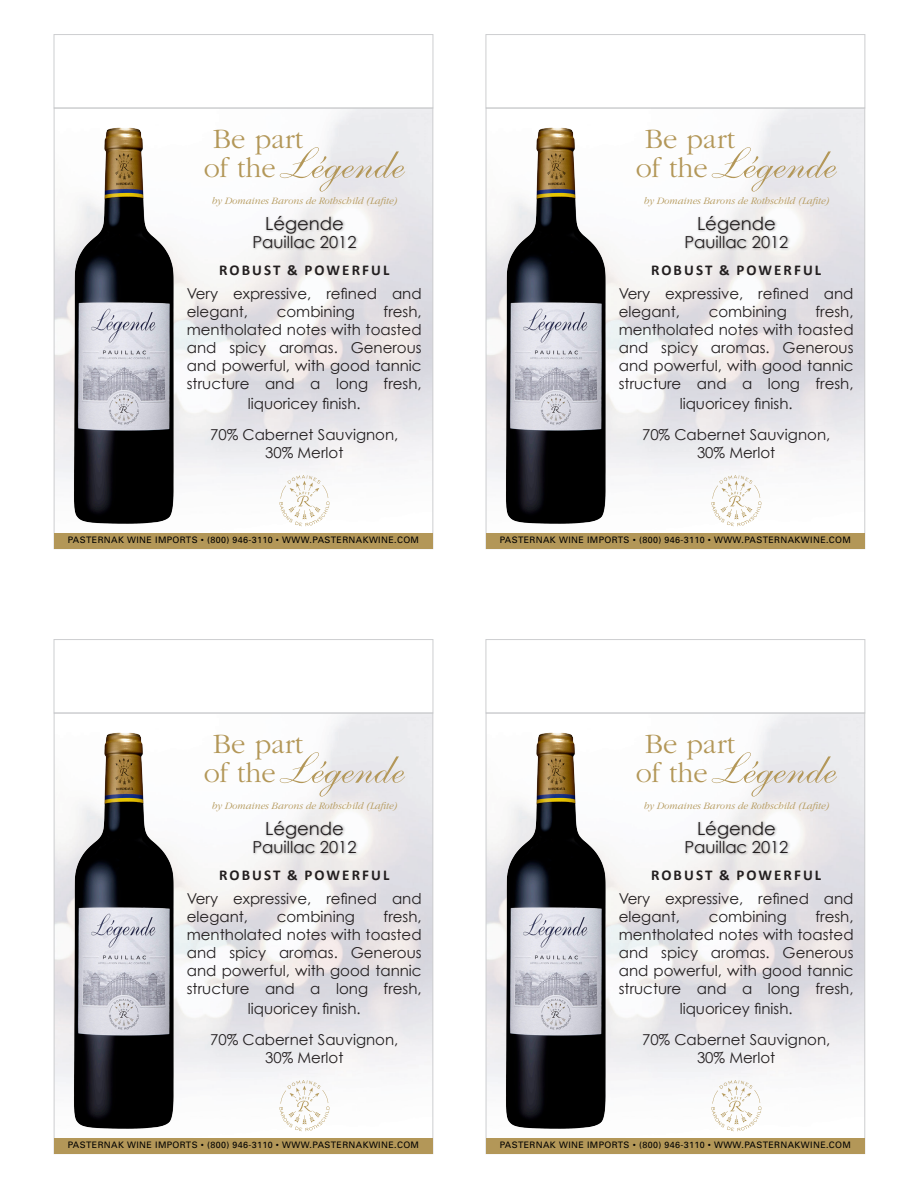
<style>
.page{position:relative;width:918px;height:1188px;background:#fff}
.page>*{position:absolute;margin:0;border:0;box-sizing:border-box;transform-origin:0 0}
.t1{font:300 28.65px "ITC Garamond Std";color:#b39758}
.t2{font:18px "Century Gothic";color:#231f20}
.t3{font:16.5px "Century Gothic";color:#231f20}
.t4{font:15px/18px "Century Gothic";color:#231f20}
.t5{font:700 15px "Calibri";letter-spacing:.14em;color:#231f20}
.t6{font:italic 300 10.2px "ITC Garamond Std";color:#b39758}
.t7{font:8.85px "Univers";letter-spacing:.04em;color:#000}
</style>
<div class="page">
<div style="left:252px;top:215px;width:107px;height:36px;background:#231f20;opacity:.38"></div>
<div style="left:252px;top:820px;width:107px;height:36px;background:#231f20;opacity:.38"></div>
<div style="left:684px;top:215px;width:107px;height:36px;background:#231f20;opacity:.38"></div>
<div style="left:684px;top:820px;width:107px;height:36px;background:#231f20;opacity:.38"></div>
<div style="left:54px;top:533px;width:379px;height:16px;background:#b39758"></div>
<div style="left:54px;top:1138px;width:379px;height:16px;background:#b39758"></div>
<div style="left:486px;top:533px;width:379px;height:16px;background:#b39758"></div>
<div style="left:486px;top:1138px;width:379px;height:16px;background:#b39758"></div>
<svg style="left:280px;top:147px;width:125px;height:45px"></svg>
<svg style="left:280px;top:752px;width:125px;height:45px"></svg>
<svg style="left:712px;top:147px;width:125px;height:45px"></svg>
<svg style="left:712px;top:752px;width:125px;height:45px"></svg>
<img style="left:63px;top:127px;width:122px;height:397px">
<img style="left:63px;top:732px;width:122px;height:397px">
<img style="left:495px;top:127px;width:122px;height:397px">
<img style="left:495px;top:732px;width:122px;height:397px">
<svg style="left:280px;top:475px;width:50px;height:51px"></svg>
<svg style="left:280px;top:1080px;width:50px;height:51px"></svg>
<svg style="left:711px;top:475px;width:50px;height:51px"></svg>
<svg style="left:711px;top:1080px;width:50px;height:51px"></svg>
<div style="left:54px;top:34px;width:379px;height:74px;border:1px solid #cdced0"></div>
<div style="left:54px;top:639px;width:379px;height:74px;border:1px solid #cdced0"></div>
<div style="left:486px;top:34px;width:379px;height:74px;border:1px solid #cdced0"></div>
<div style="left:486px;top:639px;width:379px;height:74px;border:1px solid #cdced0"></div>
<p class="t1" style="left:213px;top:123px;width:92px">Be part</p>
<p class="t1" style="left:204px;top:153px;width:74px">of the</p>
<p class="t1" style="left:645px;top:123px;width:92px">Be part</p>
<p class="t1" style="left:636px;top:153px;width:74px">of the</p>
<p class="t6" style="left:212px;top:195px;width:187px">by Domaines Barons de Rothschild (Lafite)</p>
<p class="t6" style="left:644px;top:195px;width:187px">by Domaines Barons de Rothschild (Lafite)</p>
<p class="t2" style="left:265px;top:212px;width:80px">Légende</p>
<p class="t3" style="left:252px;top:232px;width:106px">Pauillac 2012</p>
<p class="t2" style="left:697px;top:212px;width:80px">Légende</p>
<p class="t3" style="left:684px;top:232px;width:106px">Pauillac 2012</p>
<p class="t5" style="left:219px;top:260px;width:172px">ROBUST &amp; POWERFUL</p>
<p class="t4" style="left:187px;top:285px;width:236px">Very expressive, refined and elegant,</p>
<p class="t4" style="left:187px;top:303px;width:236px;text-align:justify;text-indent:197px">fresh, mentholated notes with toasted and spicy aromas. Generous and powerful, with good tannic structure and a long fresh,</p>
<p class="t4" style="left:248px;top:394px;width:114px">liquoricey finish.</p>
<p class="t4" style="left:210px;top:426px;width:190px;text-align:center">70% Cabernet Sauvignon,<br>30% Merlot</p>
<p class="t4" style="left:277px;top:303px;width:80px">combining</p>
<p class="t5" style="left:651px;top:260px;width:172px">ROBUST &amp; POWERFUL</p>
<p class="t4" style="left:619px;top:285px;width:236px">Very expressive, refined and elegant,</p>
<p class="t4" style="left:619px;top:303px;width:236px;text-align:justify;text-indent:197px">fresh, mentholated notes with toasted and spicy aromas. Generous and powerful, with good tannic structure and a long fresh,</p>
<p class="t4" style="left:680px;top:394px;width:114px">liquoricey finish.</p>
<p class="t4" style="left:642px;top:426px;width:190px;text-align:center">70% Cabernet Sauvignon,<br>30% Merlot</p>
<p class="t4" style="left:709px;top:303px;width:80px">combining</p>
<p class="t7" style="left:68px;top:534px;width:353px">PASTERNAK WINE IMPORTS • (800) 946-3110 • WWW.PASTERNAKWINE.COM</p>
<p class="t7" style="left:500px;top:534px;width:353px">PASTERNAK WINE IMPORTS • (800) 946-3110 • WWW.PASTERNAKWINE.COM</p>
<p class="t1" style="left:213px;top:728px;width:92px">Be part</p>
<p class="t1" style="left:204px;top:758px;width:74px">of the</p>
<p class="t1" style="left:645px;top:728px;width:92px">Be part</p>
<p class="t1" style="left:636px;top:758px;width:74px">of the</p>
<p class="t6" style="left:212px;top:800px;width:187px">by Domaines Barons de Rothschild (Lafite)</p>
<p class="t6" style="left:644px;top:800px;width:187px">by Domaines Barons de Rothschild (Lafite)</p>
<p class="t2" style="left:265px;top:817px;width:80px">Légende</p>
<p class="t3" style="left:252px;top:837px;width:106px">Pauillac 2012</p>
<p class="t2" style="left:697px;top:817px;width:80px">Légende</p>
<p class="t3" style="left:684px;top:837px;width:106px">Pauillac 2012</p>
<p class="t5" style="left:219px;top:865px;width:172px">ROBUST &amp; POWERFUL</p>
<p class="t4" style="left:187px;top:890px;width:236px">Very expressive, refined and elegant,</p>
<p class="t4" style="left:187px;top:908px;width:236px;text-align:justify;text-indent:197px">fresh, mentholated notes with toasted and spicy aromas. Generous and powerful, with good tannic structure and a long fresh,</p>
<p class="t4" style="left:248px;top:999px;width:114px">liquoricey finish.</p>
<p class="t4" style="left:210px;top:1031px;width:190px;text-align:center">70% Cabernet Sauvignon,<br>30% Merlot</p>
<p class="t4" style="left:277px;top:908px;width:80px">combining</p>
<p class="t5" style="left:651px;top:865px;width:172px">ROBUST &amp; POWERFUL</p>
<p class="t4" style="left:619px;top:890px;width:236px">Very expressive, refined and elegant,</p>
<p class="t4" style="left:619px;top:908px;width:236px;text-align:justify;text-indent:197px">fresh, mentholated notes with toasted and spicy aromas. Generous and powerful, with good tannic structure and a long fresh,</p>
<p class="t4" style="left:680px;top:999px;width:114px">liquoricey finish.</p>
<p class="t4" style="left:642px;top:1031px;width:190px;text-align:center">70% Cabernet Sauvignon,<br>30% Merlot</p>
<p class="t4" style="left:709px;top:908px;width:80px">combining</p>
<p class="t7" style="left:68px;top:1139px;width:353px">PASTERNAK WINE IMPORTS • (800) 946-3110 • WWW.PASTERNAKWINE.COM</p>
<p class="t7" style="left:500px;top:1139px;width:353px">PASTERNAK WINE IMPORTS • (800) 946-3110 • WWW.PASTERNAKWINE.COM</p>
</div>
